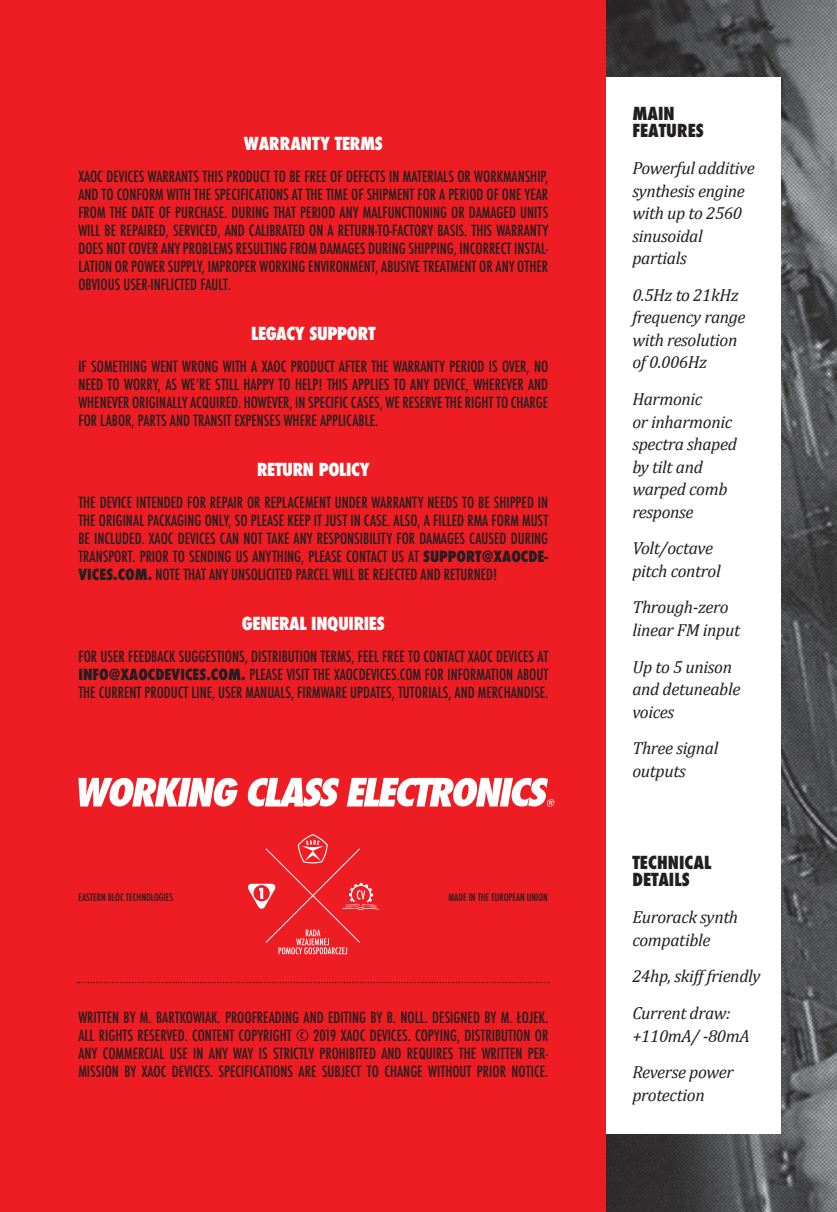
<style>
.page{position:relative;width:837px;height:1212px;background:#fff}
.page>*{position:absolute;margin:0;border:0;box-sizing:border-box;transform-origin:0 0}
.t1{font:italic 17.5px/22.5px "Cambria";letter-spacing:-.02em;color:#231f20}
.t2{font:800 condensed 17.5px "Futura";letter-spacing:-.02em;color:#fff}
.t3{font:800 condensed 17.5px/17.8px "Futura";color:#231f20}
.t4{font:800 condensed 17.5px "Futura";color:#fff}
.t5{font:500 condensed 15px/18px "Futura";color:#231f20;text-align:justify}
.t6{font:500 condensed 10px "Futura";color:#231f20}
.s1{font-weight:800}
</style>
<div class="page">
<img style="left:604px;top:0;width:232px;height:1211px">
<div style="left:604px;top:78px;width:176px;height:1056px;background:#fff"></div>
<svg style="left:836px;top:0;width:1px;height:18px"></svg>
<div style="left:0;top:0;width:604px;height:1212px;background:#ee1d23"></div>
<svg style="left:77px;top:982px;width:471px;height:1px"></svg>
<svg style="left:247px;top:834px;width:132px;height:120px"></svg>
<svg style="left:78px;top:778px;width:476px;height:28px"></svg>
<p class="t4" style="left:244px;top:131px;width:140px">WARRANTY TERMS</p>
<p class="t5" style="left:78px;top:167px;width:471px">XAOC DEVICES WARRANTS THIS PRODUCT TO BE FREE OF DEFECTS IN MATERIALS OR WORKMANSHIP, AND TO CONFORM WITH THE SPECIFICATIONS AT THE TIME OF SHIPMENT FOR A PERIOD OF ONE YEAR FROM THE DATE OF PURCHASE. DURING THAT PERIOD ANY MALFUNCTIONING OR DAMAGED UNITS WILL BE REPAIRED, SERVICED, AND CALIBRATED ON A RETURN-TO-FACTORY BASIS. THIS WARRANTY DOES NOT COVER ANY PROBLEMS RESULTING FROM DAMAGES DURING SHIPPING, INCORRECT INSTAL-LATION OR POWER SUPPLY, IMPROPER WORKING ENVIRONMENT, ABUSIVE TREATMENT OR ANY OTHER OBVIOUS USER-INFLICTED FAULT.</p>
<p class="t2" style="left:251px;top:321px;width:126px">LEGACY SUPPORT</p>
<p class="t5" style="left:78px;top:357px;width:471px">IF SOMETHING WENT WRONG WITH A XAOC PRODUCT AFTER THE WARRANTY PERIOD IS OVER, NO NEED TO WORRY, AS WE’RE STILL HAPPY TO HELP! THIS APPLIES TO ANY DEVICE, WHEREVER AND WHENEVER ORIGINALLY ACQUIRED. HOWEVER, IN SPECIFIC CASES, WE RESERVE THE RIGHT TO CHARGE FOR LABOR, PARTS AND TRANSIT EXPENSES WHERE APPLICABLE.</p>
<p class="t2" style="left:257px;top:457px;width:114px">RETURN POLICY</p>
<p class="t5" style="left:78px;top:493px;width:471px">THE DEVICE INTENDED FOR REPAIR OR REPLACEMENT UNDER WARRANTY NEEDS TO BE SHIPPED IN<br>THE ORIGINAL PACKAGING ONLY, SO PLEASE KEEP IT JUST IN CASE. ALSO, A FILLED</p>
<p class="t5" style="left:467px;top:511px;width:32px">RMA FORM</p>
<p class="t5" style="left:522px;top:511px;width:8px">MUST</p>
<p class="t5" style="left:78px;top:529px;width:471px;text-indent:63px">. XAOC DEVICES CAN NOT TAKE ANY RESPONSIBILITY FOR DAMAGES CAUSED DURING TRANSPORT. PRIOR TO SENDING US ANYTHING, PLEASE CONTACT US AT <span class="s1">SUPPORT@XAOCDE-VICES.COM.</span> NOTE THAT ANY UNSOLICITED PARCEL WILL BE REJECTED AND RETURNED!</p>
<p class="t2" style="left:242px;top:611px;width:144px">GENERAL INQUIRIES</p>
<p class="t5" style="left:78px;top:647px;width:471px">FOR USER FEEDBACK SUGGESTIONS, DISTRIBUTION TERMS, FEEL FREE TO CONTACT XAOC DEVICES AT <span class="s1">INFO@XAOCDEVICES.COM.</span> PLEASE VISIT THE XAOCDEVICES.COM FOR INFORMATION ABOUT THE CURRENT PRODUCT LINE, USER MANUALS, FIRMWARE UPDATES, TUTORIALS, AND MERCHANDISE.</p>
<p class="t5" style="left:78px;top:529px;width:23px">BE INCLUDED</p>
<p class="t6" style="left:78px;top:890px;width:96px">EASTERN BLOC TECHNOLOGIES</p>
<p class="t6" style="left:448px;top:890px;width:101px">MADE IN THE EUROPEAN UNION</p>
<p class="t5" style="left:78px;top:1008px;width:7px">WRITTEN</p>
<p class="t5" style="left:123px;top:1008px;width:109px">BY M. BARTKOWIAK. PROO</p>
<p class="t5" style="left:251px;top:1008px;width:12px">FREADIN</p>
<p class="t5" style="left:292px;top:1008px;width:42px">G AND EDITIN</p>
<p class="t5" style="left:78px;top:1008px;width:471px;text-indent:280px">G BY B. NOLL. DESIGNED BY M. ŁOJEK.<br>ALL RIGHTS RESERVED. CONTENT COPYRIGHT © 2019 XAOC DEVICES. COPYING, DISTRIBUTION OR ANY COMMERCIAL USE IN ANY WAY IS STRICTLY PROHIBITED AND REQUIRES THE WRITTEN PER-MISSION BY XAOC DEVICES. SPECIFICATIONS ARE SUBJECT TO CHANGE WITHOUT PRIOR NOTICE.</p>
<p class="t3" style="left:632px;top:104px;width:12px">MAIN<br>FEATURES</p>
<p class="t1" style="left:632px;top:156px;width:124px">Powerful additive synthesis engine with up to 2560 sinusoidal partials</p>
<p class="t1" style="left:632px;top:283px;width:115px">0.5Hz to 21kHz frequency range with resolution of 0.006Hz</p>
<p class="t1" style="left:632px;top:387px;width:106px">Harmonic<br>or inharmonic spectra shaped by tilt and warped comb response</p>
<p class="t1" style="left:632px;top:537px;width:90px">Volt/octave pitch control</p>
<p class="t1" style="left:632px;top:596px;width:109px">Through-zero linear FM input</p>
<p class="t1" style="left:632px;top:655px;width:109px">Up to 5 unison and detuneable voices</p>
<p class="t1" style="left:632px;top:737px;width:88px">Three signal outputs</p>
<p class="t3" style="left:632px;top:853px;width:10px">TECHNICAL<br>DETAILS</p>
<p class="t1" style="left:632px;top:905px;width:107px">Eurorack synth compatible</p>
<p class="t1" style="left:632px;top:957px;width:130px;line-height:36.8px">24hp, skiff friendly<br>Current draw:</p>
<p class="t1" style="left:632px;top:1017px;width:119px;line-height:36.8px">+110mA/ -80mA<br>Reverse power</p>
<p class="t1" style="left:632px;top:1083px;width:74px">protection</p>
</div>
